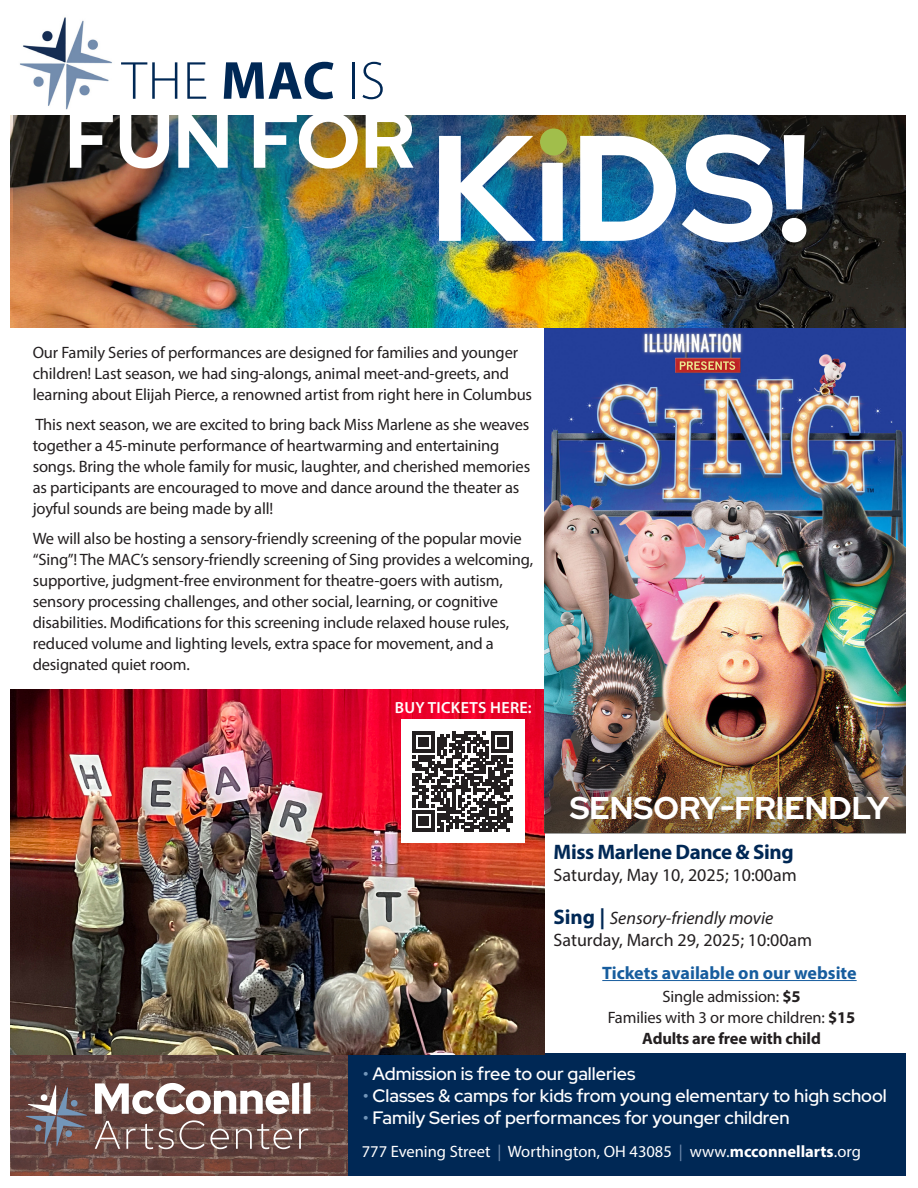
<style>
.page{position:relative;width:918px;height:1188px;background:#fff}
.page>*{position:absolute;margin:0;border:0;box-sizing:border-box;transform-origin:0 0}
.t1{font:700 150px "Red Hat Display";color:#fff}
.t2{font:700 79.5px "Red Hat Display";color:#fff}
.t3{font:300 54px "Myriad Pro";color:#002855}
.t4{font:700 31.5px "Red Hat Display";color:#fff}
.t5{font:700 21px "Myriad Pro";letter-spacing:-.02em;color:#002855}
.t6{font:500 18px "Red Hat Display";color:#fff}
.t7{font:18px "Myriad Pro";color:#231f20}
.t8{font:italic 18px "Myriad Pro";color:#231f20}
.t9{font:700 18px "Myriad Pro";color:#175d9e}
.t10{font:16.5px/21px "Myriad Pro";letter-spacing:-.01em;color:#231f20}
.t11{font:16.5px "Myriad Hebrew";color:#fff}
.t12{font:600 16.2px "Myriad Pro";letter-spacing:.02em;color:#fff}
.s1{font-weight:700}
.s2{font-weight:700;font-style:normal;font-size:21px;color:#002855}
.s3{color:#7396b9}
.s4{color:#738dae}
</style>
<div class="page">
<svg style="left:10px;top:1056px;width:338px;height:119px;background:#694640"></svg>
<svg style="left:95px;top:1082px;width:215px;height:32px"></svg>
<svg style="left:95px;top:1121px;width:25px;height:28px"></svg>
<svg style="left:126px;top:1124px;width:48px;height:25px"></svg>
<svg style="left:180px;top:1120px;width:49px;height:29px"></svg>
<svg style="left:236px;top:1124px;width:56px;height:25px"></svg>
<svg style="left:299px;top:1129px;width:9px;height:20px"></svg>
<svg style="left:26px;top:1085px;width:61px;height:61px;background:#756365"></svg>
<div style="left:348px;top:1053px;width:557px;height:122px;background:#002855"></div>
<img style="left:10px;top:115px;width:895px;height:212px">
<img style="left:20px;top:17px;width:92px;height:92px">
<img style="left:13px;top:115px;width:892px;height:135px">
<div style="left:540px;top:129px;width:27px;height:27px;background:#a1be4b;border-radius:50%"></div>
<img style="left:10px;top:690px;width:535px;height:365px">
<img style="left:545px;top:327px;width:360px;height:371px">
<div style="left:401px;top:720px;width:124px;height:123px;background:#fff"></div>
<svg style="left:413px;top:732px;width:100px;height:99px"></svg>
<hr style="left:10px;top:1055px;width:338px;height:1px;background:#6b443f">
<img style="left:545px;top:698px;width:360px;height:135px">
<hr style="left:602px;top:980px;width:255px;height:1px;background:#175d9e">
<p class="t3" style="left:122px;top:50px;width:265px">THE <span class="s1">MAC</span> IS</p>
<p class="t2" style="left:65px;top:90px;width:351px">FUN FOR</p>
<p class="t1" style="left:431px;top:92px;width:384px">KiDS!</p>
<p class="t10" style="left:33px;top:342px;width:501px">Our Family Series of performances are designed for families and younger children! Last season, we had sing-alongs, animal meet-and-greets, and learning about Elijah Pierce, a renowned artist from right here in Columbus</p>
<p class="t10" style="left:33px;top:414px;width:499px">This next season, we are excited to bring back Miss Marlene as she weaves together a 45-minute performance of heartwarming and entertaining songs. Bring the whole family for music, laughter, and cherished memories as participants are encouraged to move and dance around the theater as joyful sounds are being made by all!</p>
<p class="t10" style="left:33px;top:528px;width:502px">We will also be hosting a sensory-friendly screening of the popular movie “Sing”! The MAC’s sensory-friendly screening of Sing provides a welcoming, supportive, judgment-free environment for theatre-goers with autism, sensory processing challenges, and other social, learning, or cognitive disabilities. Modifications for this screening include relaxed house rules, reduced volume and lighting levels, extra space for movement, and a designated quiet room.</p>
<p class="t12" style="left:395px;top:697px;width:139px">BUY TICKETS HERE:</p>
<p class="t4" style="left:570px;top:787px;width:321px">SENSORY-FRIENDLY</p>
<p class="t5" style="left:554px;top:839px;width:242px">Miss Marlene Dance &amp; Sing</p>
<p class="t7" style="left:554px;top:864px;width:245px">Saturday, May 10, 2025; 10:00am</p>
<p class="t8" style="left:554px;top:907px;width:221px"><span class="s2">Sing |</span> Sensory-friendly movie</p>
<p class="t7" style="left:554px;top:929px;width:260px">Saturday, March 29, 2025; 10:00am</p>
<p class="t9" style="left:602px;top:961px;width:256px">Tickets available on our website</p>
<p class="t5" style="left:558px;top:841px;width:242px">Miss Marlene Dance &amp; Sing</p>
<p class="t7" style="left:558px;top:867px;width:245px">Saturday, May 10, 2025; 10:00am</p>
<p class="t5" style="left:558px;top:897px;width:43px">Sing</p>
<p class="t8" style="left:558px;top:922px;width:165px">Sensory-friendly movie</p>
<p class="t10" style="left:608px;top:986px;width:249px;text-align:center">Single admission: <span class="s1">$5<br></span>Families with 3 or more children: <span class="s1">$15<br>Adults are free with child</span></p>
<p class="t6" style="left:363px;top:1062px;width:274px"><span class="s3">•</span> Admission is free to our galleries</p>
<p class="t6" style="left:363px;top:1084px;width:526px"><span class="s3">•</span> Classes &amp; camps for kids from young elementary to high school</p>
<p class="t6" style="left:363px;top:1106px;width:428px"><span class="s3">•</span> Family Series of performances for younger children</p>
<p class="t11" style="left:362px;top:1143px;width:501px">777 Evening Street <span class="s4">|</span> Worthington, OH 43085 <span class="s4">|</span> www.<span class="s1">mcconnellarts</span>.org</p>
<p class="t6" style="left:363px;top:1065px;width:274px"><span class="s3">•</span> Admission is free to our galleries</p>
<p class="t6" style="left:363px;top:1086px;width:526px"><span class="s3">•</span> Classes &amp; camps for kids from young elementary to high school</p>
<p class="t6" style="left:363px;top:1108px;width:428px"><span class="s3">•</span> Family Series of performances for younger children</p>
<p class="t11" style="left:362px;top:1145px;width:501px">777 Evening Street <span class="s4">|</span> Worthington, OH 43085 <span class="s4">|</span> www.<span class="s1">mcconnellarts</span>.org</p>
</div>
